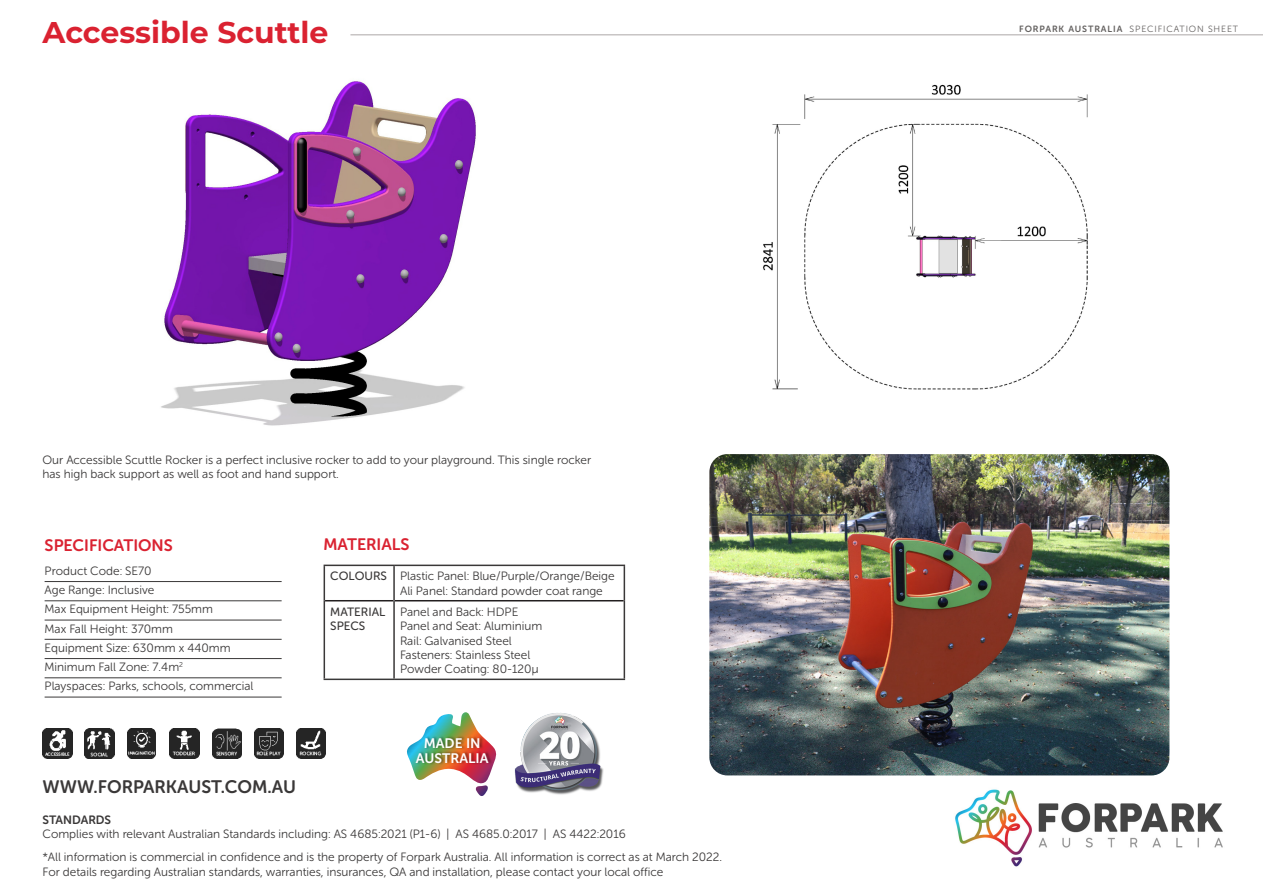
<style>
.page{position:relative;width:1263px;height:893px;background:#fff}
.page>*{position:absolute;margin:0;border:0;box-sizing:border-box;transform-origin:0 0}
.Page_heads_-_Produ{font:700 30px "Montserrat";color:#da2231}
.t1{font:18px "Museo Sans W01 Rounded 700";color:#3a3838}
.t2{font:16.5px "Museo Sans W01 Rounded 700";color:#da2231}
.t3{font:13.65px/14.7px "Museo Sans 700";color:#fff;text-align:center}
.t4{font:12px/14.4px "Museo Sans W01 Rounded 300";color:#3a3838}
.t5{font:12px/14.4px "Museo Sans W01 Rounded 500";color:#3a3838}
.t6{font:12px "Museo Sans W01 Rounded 700";color:#3a3838}
.t7{font:9px "Museo Sans W01 Rounded 300";letter-spacing:.1em;color:#646160}
.s1{font-family:"Museo Sans W01 Rounded 700"}
</style>
<div class="page">
<img style="left:161px;top:81px;width:315px;height:345px">
<img style="left:763px;top:84px;width:325px;height:306px">
<hr style="left:350px;top:34px;width:913px;height:2px;background:#c8c5c5">
<hr style="left:45px;top:581px;width:237px;height:1px;background:#3a3838">
<hr style="left:45px;top:600px;width:237px;height:1px;background:#3a3838">
<hr style="left:45px;top:620px;width:237px;height:1px;background:#3a3838">
<hr style="left:45px;top:639px;width:237px;height:1px;background:#3a3838">
<hr style="left:45px;top:658px;width:237px;height:1px;background:#3a3838">
<hr style="left:45px;top:677px;width:237px;height:1px;background:#3a3838">
<hr style="left:45px;top:697px;width:237px;height:1px;background:#3a3838">
<hr style="left:325px;top:600px;width:68px;height:1px;background:#231f20">
<hr style="left:395px;top:600px;width:229px;height:1px;background:#231f20">
<hr style="left:393px;top:566px;width:2px;height:35px;background:#3a3838">
<hr style="left:393px;top:601px;width:2px;height:78px;background:#3a3838">
<hr style="left:324px;top:565px;width:70px;height:1px;background:#3a3838">
<hr style="left:324px;top:566px;width:1px;height:35px;background:#3a3838">
<hr style="left:394px;top:565px;width:231px;height:1px;background:#3a3838">
<hr style="left:624px;top:566px;width:1px;height:35px;background:#3a3838">
<hr style="left:324px;top:601px;width:1px;height:78px;background:#3a3838">
<hr style="left:624px;top:601px;width:1px;height:78px;background:#3a3838">
<hr style="left:324px;top:679px;width:70px;height:1px;background:#3a3838">
<hr style="left:394px;top:679px;width:231px;height:1px;background:#3a3838">
<img style="left:85px;top:728px;width:29px;height:30px">
<img style="left:127px;top:728px;width:29px;height:30px">
<img style="left:170px;top:728px;width:29px;height:30px">
<img style="left:296px;top:728px;width:30px;height:30px">
<img style="left:43px;top:728px;width:29px;height:30px">
<img style="left:212px;top:728px;width:30px;height:30px">
<img style="left:254px;top:728px;width:30px;height:30px">
<img style="left:955px;top:789px;width:268px;height:78px">
<svg style="left:407px;top:712px;width:87px;height:84px"></svg>
<img style="left:423px;top:733px;width:64px;height:15px">
<img style="left:414px;top:748px;width:83px;height:22px">
<img style="left:514px;top:713px;width:89px;height:82px">
<img style="left:709px;top:454px;width:460px;height:321px">
<p class="Page_heads_-_Produ" style="left:43px;top:11px;width:288px">Accessible Scuttle</p>
<p class="t4" style="left:43px;top:453px;width:550px">Our Accessible Scuttle Rocker is a perfect inclusive rocker to add to your playground. This single rocker has high back support as well as foot and hand support.</p>
<p class="t2" style="left:45px;top:536px;width:130px">SPECIFICATIONS</p>
<p class="t4" style="left:45px;top:564px;width:109px">Product Code: SE70</p>
<p class="t4" style="left:45px;top:583px;width:111px">Age Range: Inclusive</p>
<p class="t4" style="left:45px;top:602px;width:170px">Max Equipment Height: 755mm</p>
<p class="t4" style="left:45px;top:621px;width:130px">Max Fall Height: 370mm</p>
<p class="t4" style="left:45px;top:641px;width:188px">Equipment Size: 630mm x 440mm</p>
<p class="t4" style="left:45px;top:660px;width:140px">Minimum Fall Zone: 7.4m<sup>2</sup></p>
<p class="t4" style="left:45px;top:679px;width:210px">Playspaces: Parks, schools, commercial</p>
<p class="t1" style="left:43px;top:777px;width:255px">WWW.FORPARKAUST.COM.AU</p>
<p class="t2" style="left:324px;top:535px;width:87px">MATERIALS</p>
<p class="t5" style="left:330px;top:569px;width:58px">COLOURS</p>
<p class="t4" style="left:400px;top:569px;width:216px">Plastic Panel: Blue/Purple/Orange/Beige</p>
<p class="t4" style="left:400px;top:583px;width:204px">Ali Panel: Standard powder coat range</p>
<p class="t5" style="left:330px;top:604px;width:56px">MATERIAL<br>SPECS</p>
<p class="t4" style="left:400px;top:604px;width:120px">Panel and Back: HDPE</p>
<p class="t4" style="left:400px;top:619px;width:144px">Panel and Seat: Aluminium</p>
<p class="t4" style="left:400px;top:633px;width:113px">Rail: Galvanised Steel</p>
<p class="t4" style="left:400px;top:648px;width:132px">Fasteners: Stainless Steel</p>
<p class="t4" style="left:400px;top:662px;width:140px">Powder Coating: 80-120μ</p>
<p class="t3" style="left:416px;top:736px;width:74px">MADE IN<br>AUSTRALIA</p>
<p class="t6" style="left:43px;top:813px;width:70px">STANDARDS</p>
<p class="t4" style="left:43px;top:827px;width:585px">Complies with relevant Australian Standards including: AS 4685:2021 (P1-6) | AS 4685.0:2017 | AS 4422:2016</p>
<p class="t4" style="left:43px;top:850px;width:681px">*All information is commercial in confidence and is the property of Forpark Australia. All information is correct as at March 2022.<br>For details regarding Australian standards, warranties, insurances, QA and installation, please contact your local office</p>
<p class="t7" style="left:1019px;top:24px;width:220px"><span class="s1">FORPARK AUSTRALIA</span> SPECIFICATION SHEET</p>
</div>
